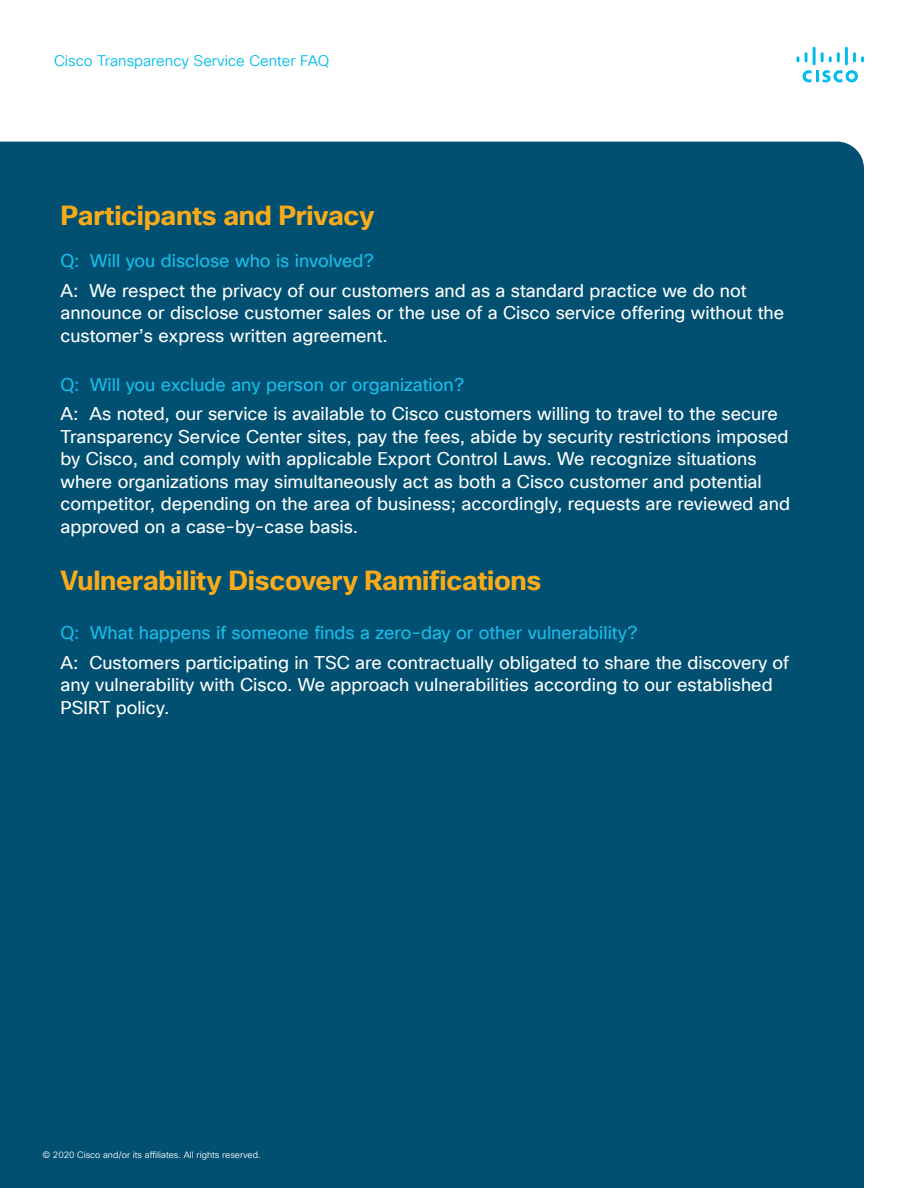
<style>
.page{position:relative;width:918px;height:1188px;background:#fff}
.page>*{position:absolute;margin:0;border:0;box-sizing:border-box;transform-origin:0 0}
.Body_White_2{font:700 27px "Cisco Sans TT";letter-spacing:-.01em;color:#faab1a}
.Subhead2_Orange{font:700 27px "Cisco Sans TT";letter-spacing:-.01em;color:#faab1a}
.Body_White_2-2{font:18px/22.5px "Cisco Sans TT";color:#fff}
.Body_Blue{font:18px "Cisco Sans TT";color:#1abde9}
.t1{font:15px "Cisco Sans TT Light";color:#01bcec}
.t2{font:9px "Cisco Sans TT Light";color:#fff}
</style>
<div class="page">
<svg style="left:803px;top:70px;width:55px;height:12px"></svg>
<svg style="left:797px;top:56px;width:2px;height:6px"></svg>
<svg style="left:805px;top:52px;width:3px;height:10px"></svg>
<hr style="left:813px;top:47px;width:3px;height:18px;background:#01bcec">
<svg style="left:821px;top:52px;width:19px;height:10px"></svg>
<hr style="left:845px;top:47px;width:3px;height:18px;background:#01bcec">
<svg style="left:853px;top:52px;width:11px;height:10px"></svg>
<div style="left:0;top:142px;width:864px;height:1046px;background:#015072"></div>
<p class="t1" style="left:54px;top:51px;width:277px">Cisco Transparency Service Center FAQ</p>
<p class="Subhead2_Orange" style="left:60px;top:198px;width:315px">Participants and Privacy</p>
<p class="Body_Blue" style="left:60px;top:249px;width:315px">Q: Will you disclose who is involved?</p>
<p class="Body_White_2-2" style="left:60px;top:280px;width:725px">A: We respect the privacy of our customers and as a standard practice we do not announce or disclose customer sales or the use of a Cisco service offering without the customer’s express written agreement.</p>
<p class="Body_Blue" style="left:60px;top:373px;width:405px">Q: Will you exclude any person or organization?</p>
<p class="Body_White_2-2" style="left:60px;top:403px;width:731px">A: As noted, our service is available to Cisco customers willing to travel to the secure Transparency Service Center sites, pay the fees, abide by security restrictions imposed by Cisco, and comply with applicable Export Control Laws. We recognize situations where organizations may simultaneously act as both a Cisco customer and potential competitor, depending on the area of business; accordingly, requests are reviewed and approved on a case-by-case basis.</p>
<p class="Body_White_2" style="left:60px;top:563px;width:482px">Vulnerability Discovery Ramifications</p>
<p class="Body_Blue" style="left:60px;top:621px;width:579px">Q: What happens if someone finds a zero-day or other vulnerability?</p>
<p class="Body_White_2-2" style="left:60px;top:652px;width:730px">A: Customers participating in TSC are contractually obligated to share the discovery of any vulnerability with Cisco. We approach vulnerabilities according to our established<br>PSIRT policy.</p>
<p class="t2" style="left:42px;top:1149px;width:220px">© 2020 Cisco and/or its affiliates. All rights reserved.</p>
</div>
